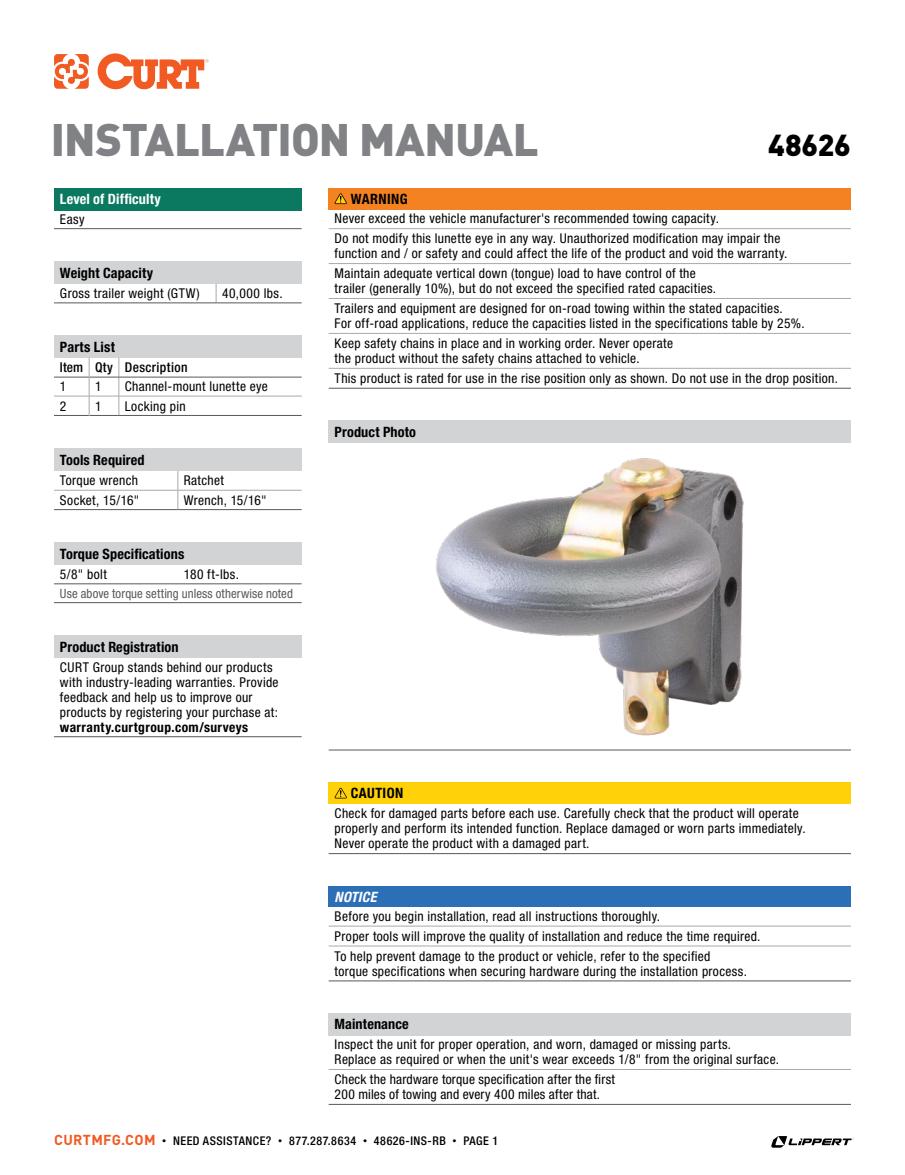
<style>
.page{position:relative;width:905px;height:1175px;background:#fff}
.page>*{position:absolute;margin:0;border:0;box-sizing:border-box;transform-origin:0 0}
.t1{font:900 45px "DINOT";letter-spacing:-.02em;color:#808285}
.t2{font:900 30px "DINOT";letter-spacing:-.005em;color:#000}
.t3{font:700 condensed 14.25px "Helvetica Neue LT Std";letter-spacing:.01em;color:#000}
.t4{font:700 condensed 14.25px "Helvetica Neue LT Std";letter-spacing:.01em;color:#fff}
.t5{font:700 condensed 14.25px "Helvetica Neue LT Std";letter-spacing:.03em;color:#000}
.t6{font:italic 700 condensed 14.25px "Helvetica Neue LT Std";letter-spacing:.025em;color:#fff}
.t7{font:condensed 13.5px/15px "Helvetica Neue LT Std";letter-spacing:.025em;color:#000}
.t8{font:700 condensed 13.5px "Helvetica Neue LT Std";letter-spacing:.03em;color:#000}
.t9{font:500 condensed 13.5px "Helvetica Neue LT Std";letter-spacing:.03em;color:#000}
.t10{font:condensed 12.75px "Helvetica Neue LT Std";letter-spacing:.01em;color:#58595b}
.t11{font:500 condensed 12px "Helvetica Neue LT Std";letter-spacing:.04em;color:#000}
.s1{font-family:"DINOT";font-weight:700;font-stretch:normal;font-size:14.25px;color:#f15a22}
.s2{font-family:"DINOT";font-weight:400;font-stretch:normal;font-size:9px}
</style>
<div class="page">
<svg style="left:771px;top:1136px;width:82px;height:11px"></svg>
<svg style="left:54px;top:53px;width:155px;height:36px"></svg>
<div style="left:328px;top:420px;width:522px;height:22px;background:#d1d3d4"></div>
<hr style="left:328px;top:749px;width:522px;height:1px;background:#58595b">
<img style="left:436px;top:458px;width:308px;height:278px">
<div style="left:54px;top:336px;width:248px;height:22px;background:#d1d3d4"></div>
<svg style="left:119px;top:358px;width:1px;height:57px"></svg>
<hr style="left:54px;top:396px;width:35px;height:1px;background:#a7a9ac">
<hr style="left:89px;top:396px;width:30px;height:1px;background:#a7a9ac">
<hr style="left:119px;top:396px;width:183px;height:1px;background:#a7a9ac">
<hr style="left:54px;top:415px;width:35px;height:1px;background:#58595b">
<hr style="left:89px;top:415px;width:30px;height:1px;background:#58595b">
<hr style="left:119px;top:415px;width:183px;height:1px;background:#58595b">
<hr style="left:54px;top:377px;width:35px;height:1px;background:#58595b">
<hr style="left:89px;top:377px;width:30px;height:1px;background:#58595b">
<hr style="left:119px;top:377px;width:183px;height:1px;background:#58595b">
<svg style="left:89px;top:358px;width:1px;height:58px"></svg>
<div style="left:54px;top:635px;width:248px;height:22px;background:#d1d3d4"></div>
<hr style="left:54px;top:736px;width:248px;height:1px;background:#58595b">
<div style="left:54px;top:188px;width:248px;height:22px;background:#0a7960"></div>
<hr style="left:54px;top:228px;width:248px;height:1px;background:#58595b">
<div style="left:328px;top:188px;width:522px;height:21px;background:#f58220"></div>
<hr style="left:328px;top:388px;width:522px;height:1px;background:#58595b">
<hr style="left:328px;top:228px;width:522px;height:1px;background:#a7a9ac">
<hr style="left:328px;top:263px;width:522px;height:1px;background:#a7a9ac">
<hr style="left:328px;top:298px;width:522px;height:1px;background:#a7a9ac">
<hr style="left:328px;top:333px;width:522px;height:1px;background:#a7a9ac">
<hr style="left:328px;top:368px;width:522px;height:1px;background:#a7a9ac">
<svg style="left:334px;top:193px;width:13px;height:11px"></svg>
<div style="left:328px;top:782px;width:522px;height:22px;background:#fed109"></div>
<hr style="left:328px;top:853px;width:522px;height:1px;background:#58595b">
<svg style="left:334px;top:787px;width:13px;height:11px"></svg>
<div style="left:328px;top:1013px;width:522px;height:22px;background:#d1d3d4"></div>
<hr style="left:328px;top:1104px;width:522px;height:1px;background:#58595b">
<hr style="left:328px;top:1069px;width:522px;height:1px;background:#a7a9ac">
<div style="left:328px;top:886px;width:522px;height:21px;background:#2d6fb7"></div>
<hr style="left:328px;top:980px;width:522px;height:1px;background:#58595b">
<hr style="left:328px;top:925px;width:522px;height:1px;background:#a7a9ac">
<hr style="left:328px;top:945px;width:522px;height:1px;background:#a7a9ac">
<div style="left:54px;top:261px;width:248px;height:22px;background:#d1d3d4"></div>
<svg style="left:216px;top:283px;width:1px;height:19px"></svg>
<hr style="left:54px;top:302px;width:162px;height:1px;background:#58595b">
<hr style="left:216px;top:302px;width:86px;height:1px;background:#58595b">
<div style="left:54px;top:449px;width:247px;height:22px;background:#d1d3d4"></div>
<svg style="left:177px;top:471px;width:1px;height:38px"></svg>
<hr style="left:54px;top:509px;width:124px;height:1px;background:#58595b">
<hr style="left:178px;top:509px;width:123px;height:1px;background:#58595b">
<hr style="left:54px;top:490px;width:124px;height:1px;background:#a7a9ac">
<hr style="left:178px;top:490px;width:123px;height:1px;background:#a7a9ac">
<div style="left:54px;top:542px;width:247px;height:22px;background:#d1d3d4"></div>
<hr style="left:54px;top:602px;width:124px;height:1px;background:#58595b">
<hr style="left:178px;top:602px;width:123px;height:1px;background:#58595b">
<hr style="left:54px;top:583px;width:124px;height:1px;background:#58595b">
<hr style="left:178px;top:583px;width:123px;height:1px;background:#58595b">
<h1 class="t1" style="left:51px;top:103px;width:489px">INSTALLATION MANUAL</h1>
<h2 class="t2" style="left:768px;top:121px;width:84px">48626</h2>
<p class="t4" style="left:60px;top:190px;width:102px">Level of Difficulty</p>
<p class="t7" style="left:60px;top:211px;width:26px">Easy</p>
<p class="t3" style="left:60px;top:264px;width:95px">Weight Capacity</p>
<p class="t7" style="left:60px;top:286px;width:141px">Gross trailer weight (GTW)</p>
<p class="t7" style="left:222px;top:286px;width:62px">40,000 lbs.</p>
<p class="t3" style="left:60px;top:338px;width:56px">Parts List</p>
<p class="t9" style="left:60px;top:359px;width:129px">Item Qty Description</p>
<p class="t7" style="left:60px;top:379px;width:8px">1</p>
<p class="t7" style="left:95px;top:379px;width:8px">1</p>
<p class="t7" style="left:125px;top:379px;width:144px">Channel-mount lunette eye</p>
<p class="t7" style="left:60px;top:398px;width:8px">2</p>
<p class="t7" style="left:95px;top:398px;width:8px">1</p>
<p class="t7" style="left:125px;top:398px;width:62px">Locking pin</p>
<p class="t3" style="left:60px;top:451px;width:86px">Tools Required</p>
<p class="t7" style="left:60px;top:473px;width:80px">Torque wrench</p>
<p class="t7" style="left:184px;top:473px;width:42px">Ratchet</p>
<p class="t7" style="left:60px;top:492px;width:81px">Socket, 15/16"</p>
<p class="t7" style="left:184px;top:492px;width:84px">Wrench, 15/16"</p>
<p class="t3" style="left:60px;top:545px;width:126px">Torque Specifications</p>
<p class="t7" style="left:60px;top:566px;width:48px">5/8" bolt</p>
<p class="t7" style="left:184px;top:566px;width:57px">180 ft-lbs.</p>
<p class="t10" style="left:60px;top:586px;width:234px">Use above torque setting unless otherwise noted</p>
<p class="t3" style="left:60px;top:638px;width:120px">Product Registration</p>
<p class="t7" style="left:60px;top:659px;width:220px">CURT Group stands behind our products with industry-leading warranties. Provide feedback and help us to improve our products by registering your purchase at:</p>
<p class="t8" style="left:60px;top:719px;width:189px">warranty.curtgroup.com/surveys</p>
<p class="t3" style="left:351px;top:190px;width:58px">WARNING</p>
<p class="t7" style="left:334px;top:208px;width:447px;line-height:20px">Never exceed the vehicle manufacturer's recommended towing capacity.<br>Do not modify this lunette eye in any way. Unauthorized modification may impair the</p>
<p class="t7" style="left:334px;top:243px;width:454px;line-height:20px">function and / or safety and could affect the life of the product and void the warranty.<br>Maintain adequate vertical down (tongue) load to have control of the</p>
<p class="t7" style="left:334px;top:278px;width:449px;line-height:20px">trailer (generally 10%), but do not exceed the specified rated capacities.<br>Trailers and equipment are designed for on-road towing within the stated capacities.</p>
<p class="t7" style="left:334px;top:313px;width:472px;line-height:20px">For off-road applications, reduce the capacities listed in the specifications table by 25%.<br>Keep safety chains in place and in working order. Never operate</p>
<p class="t7" style="left:334px;top:348px;width:505px;line-height:20px">the product without the safety chains attached to vehicle.<br>This product is rated for use in the rise position only as shown. Do not use in the drop position.</p>
<p class="t3" style="left:334px;top:423px;width:83px">Product Photo</p>
<p class="t5" style="left:351px;top:784px;width:54px">CAUTION</p>
<p class="t7" style="left:334px;top:805px;width:472px">Check for damaged parts before each use. Carefully check that the product will operate properly and perform its intended function. Replace damaged or worn parts immediately.<br>Never operate the product with a damaged part.</p>
<p class="t6" style="left:334px;top:887px;width:43px">NOTICE</p>
<p class="t7" style="left:334px;top:905px;width:427px;line-height:20px">Before you begin installation, read all instructions thoroughly.<br>Proper tools will improve the quality of installation and reduce the time required.<br>To help prevent damage to the product or vehicle, refer to the specified</p>
<p class="t7" style="left:334px;top:963px;width:414px">torque specifications when securing hardware during the installation process.</p>
<p class="t3" style="left:334px;top:1015px;width:76px">Maintenance</p>
<p class="t7" style="left:334px;top:1036px;width:446px">Inspect the unit for proper operation, and worn, damaged or missing parts.<br>Replace as required or when the unit's wear exceeds 1/8" from the original surface.</p>
<p class="t7" style="left:334px;top:1071px;width:282px">Check the hardware torque specification after the first<br>200 miles of towing and every 400 miles after that.</p>
<p class="t11" style="left:54px;top:1133px;width:445px"><span class="s1">CURTMFG.COM</span> <span class="s2">•</span> NEED ASSISTANCE? <span class="s2">•</span> 877.287.8634 <span class="s2">•</span> 48626-INS-RB <span class="s2">•</span> PAGE 1</p>
</div>
